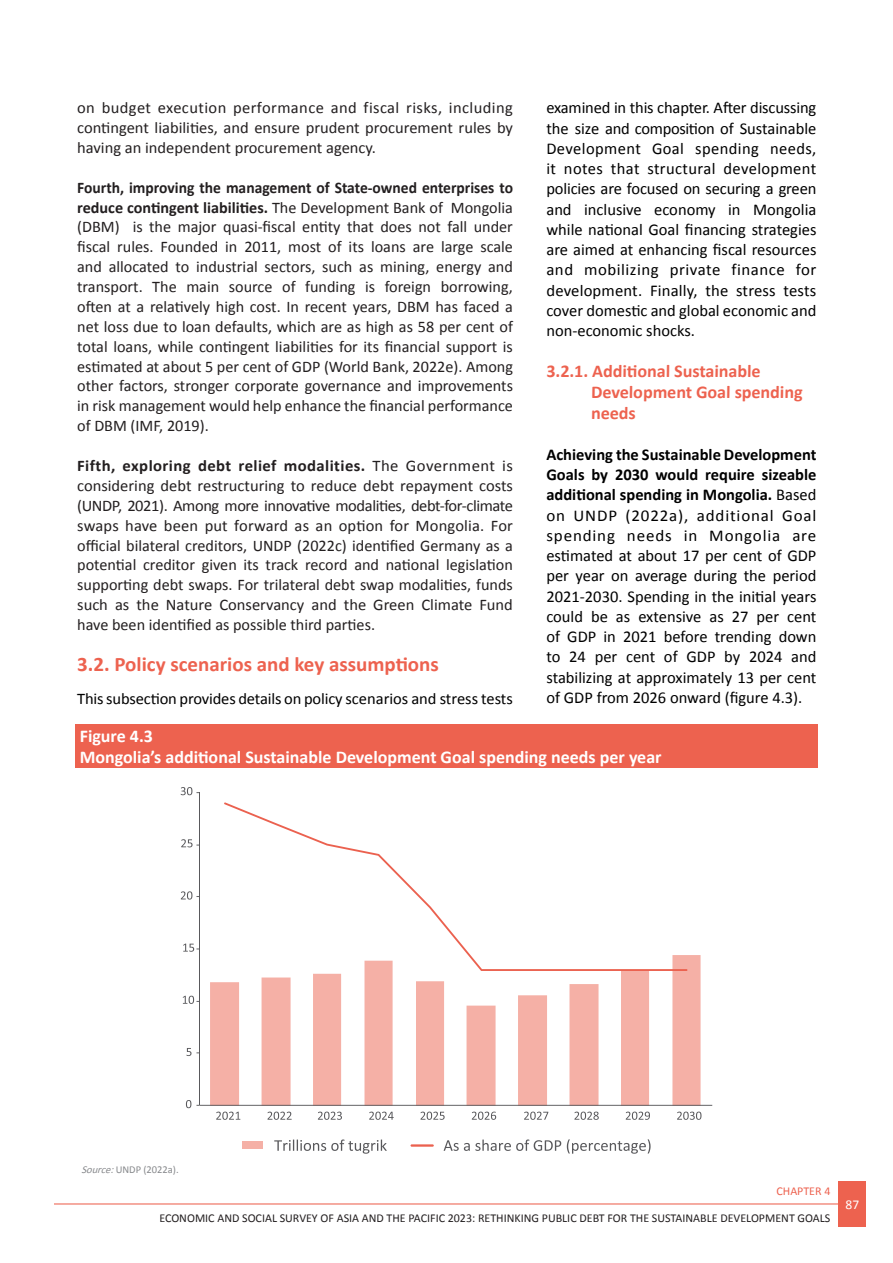
<style>
.page{position:relative;width:893px;height:1263px;background:#fff}
.page>*{position:absolute;margin:0;border:0;box-sizing:border-box;transform-origin:0 0}
.t1{font:700 20.55px "Calibri";color:#ed624f}
.t2{font:700 18px/21px "Calibri";color:#fff}
.t3{font:700 18px/21px "Calibri";color:#ed624f}
.t4{font:16.5px/20.2px "Calibri";color:#000;text-align:justify}
.t5{font:16.2px/20px "Calibri";color:#231f20;text-align:justify}
.t6{font:16.2px "Calibri";letter-spacing:-.01em;color:#000}
.t7{font:13.5px "Calibri";color:#fff}
.t8{font:12px "Calibri";color:#231f20}
.t9{font:12px "Calibri";color:#ed624f}
.t10{font:10.5px "Calibri";color:#87898c}
.s1{font-weight:700}
.s2{font-style:italic}
</style>
<div class="page">
<div style="left:839px;top:1181px;width:27px;height:45px;background:#ed624f"></div>
<hr style="left:54px;top:1203px;width:785px;height:1px;background:#ed624f">
<div style="left:242px;top:1141px;width:21px;height:8px;background:#f5b0a6"></div>
<svg style="left:274px;top:1139px;width:113px;height:15px"></svg>
<hr style="left:410px;top:1144px;width:24px;height:3px;background:#eb614f">
<svg style="left:444px;top:1139px;width:117px;height:12px"></svg>
<svg style="left:567px;top:1139px;width:84px;height:15px"></svg>
<div style="left:75px;top:724px;width:743px;height:43px;background:#ed624f"></div>
<svg style="left:210px;top:955px;width:491px;height:150px;fill:#f5b0a6"></svg>
<hr style="left:199px;top:793px;width:1px;height:312px;background:#59595c">
<hr style="left:199px;top:1105px;width:513px;height:1px;background:#59595c">
<svg style="left:224px;top:802px;width:463px;height:169px"></svg>
<svg style="left:186px;top:1100px;width:13px;height:8px"></svg>
<svg style="left:186px;top:1048px;width:13px;height:8px"></svg>
<svg style="left:183px;top:996px;width:16px;height:8px"></svg>
<svg style="left:183px;top:943px;width:16px;height:9px"></svg>
<svg style="left:181px;top:891px;width:18px;height:8px"></svg>
<svg style="left:181px;top:839px;width:18px;height:8px"></svg>
<svg style="left:181px;top:787px;width:18px;height:8px"></svg>
<svg style="left:216px;top:1111px;width:24px;height:9px"></svg>
<svg style="left:267px;top:1111px;width:25px;height:9px"></svg>
<svg style="left:318px;top:1111px;width:24px;height:9px"></svg>
<svg style="left:369px;top:1111px;width:25px;height:9px"></svg>
<svg style="left:420px;top:1111px;width:25px;height:9px"></svg>
<svg style="left:472px;top:1111px;width:24px;height:9px"></svg>
<svg style="left:524px;top:1111px;width:24px;height:9px"></svg>
<svg style="left:574px;top:1111px;width:25px;height:9px"></svg>
<svg style="left:626px;top:1111px;width:24px;height:9px"></svg>
<svg style="left:677px;top:1111px;width:24px;height:9px"></svg>
<p class="t5" style="left:77px;top:97px;width:437px">on budget execution performance and fiscal risks, including contingent liabilities, and ensure prudent procurement rules by having an independent procurement agency.</p>
<p class="t5" style="left:77px;top:177px;width:437px"><span class="s1">Fourth, improving the management of State-owned enterprises to reduce contingent liabilities.</span> The Development Bank of Mongolia (DBM) is the major quasi-fiscal entity that does not fall under fiscal rules. Founded in 2011, most of its loans are large scale and allocated to industrial sectors, such as mining, energy and transport. The main source of funding is foreign borrowing, often at a relatively high cost. In recent years, DBM has faced a net loss due to loan defaults, which are as high as 58 per cent of total loans, while contingent liabilities for its financial support is estimated at about 5 per cent of GDP (World Bank, 2022e). Among other factors, stronger corporate governance and improvements in risk management would help enhance the financial performance of DBM (IMF, 2019).</p>
<p class="t5" style="left:77px;top:455px;width:437px"><span class="s1">Fifth, exploring debt relief modalities.</span> The Government is considering debt restructuring to reduce debt repayment costs (UNDP, 2021). Among more innovative modalities, debt-for-climate swaps have been put forward as an option for Mongolia. For official bilateral creditors, UNDP (2022c) identified Germany as a potential creditor given its track record and national legislation supporting debt swaps. For trilateral debt swap modalities, funds such as the Nature Conservancy and the Green Climate Fund have been identified as possible third parties.</p>
<p class="t1" style="left:77px;top:650px;width:363px">3.2. Policy scenarios and key assumptions</p>
<p class="t6" style="left:77px;top:689px;width:437px">This subsection provides details on policy scenarios and stress tests</p>
<p class="t4" style="left:546px;top:97px;width:272px">examined in this chapter. After discussing the size and composition of Sustainable Development Goal spending needs, it notes that structural development policies are focused on securing a green and inclusive economy in Mongolia while national Goal financing strategies are aimed at enhancing fiscal resources and mobilizing private finance for development. Finally, the stress tests cover domestic and global economic and non-economic shocks.</p>
<p class="t3" style="left:591px;top:360px;width:213px;text-indent:-45px">3.2.1. Additional Sustainable<br>Development Goal spending needs</p>
<p class="t4" style="left:546px;top:443px;width:272px"><span class="s1">Achieving the Sustainable Development Goals by 2030 would require sizeable additional spending in Mongolia.</span> Based on UNDP (2022a), additional Goal spending needs in Mongolia are estimated at about 17 per cent of GDP per year on average during the period 2021-2030. Spending in the initial years could be as extensive as 27 per cent of GDP in 2021 before trending down to 24 per cent of GDP by 2024 and stabilizing at approximately 13 per cent of GDP from 2026 onward (figure 4.3).</p>
<p class="t2" style="left:80px;top:725px;width:583px">Figure 4.3<br>Mongolia’s additional Sustainable Development Goal spending needs per year</p>
<p class="t10" style="left:81px;top:1163px;width:99px"><span class="s2">Source:</span>UNDP (2022a).</p>
<p class="t9" style="left:776px;top:1183px;width:55px">CHAPTER 4</p>
<p class="t8" style="left:159px;top:1210px;width:673px">ECONOMIC AND SOCIAL SURVEY OF ASIA AND THE PACIFIC 2023: RETHINKING PUBLIC DEBT FOR THE SUSTAINABLE DEVELOPMENT GOALS</p>
<p class="t7" style="left:846px;top:1196px;width:15px">87</p>
</div>
